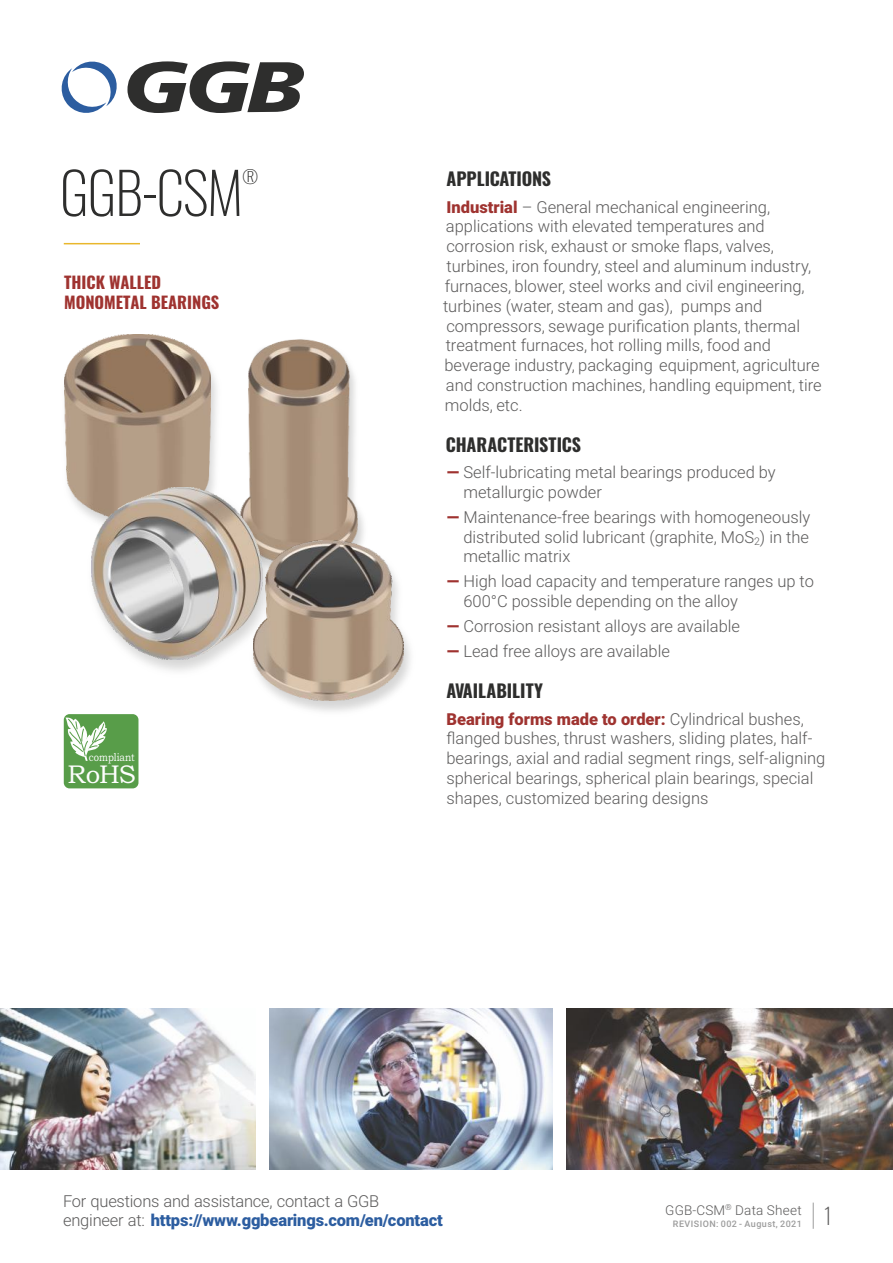
<style>
.page{position:relative;width:893px;height:1263px;background:#fff}
.page>*{position:absolute;margin:0;border:0;box-sizing:border-box;transform-origin:0 0}
.t1{font:200 57px "Oswald";letter-spacing:-.025em;color:#2e2e2d}
.t2{font:25.65px "Bookman Old Style";color:#fefefe}
.t3{font:200 22.5px "Oswald";color:#5c5b5b}
.t4{font:700 18px "Oswald";color:#2e2e2d}
.t5{font:200 18px "Oswald";color:#2e2e2d}
.t6{font:300 16.5px/19.8px "Roboto";color:#5c5b5b}
.t7{font:700 16.5px/19.5px "Oswald";color:#9f3330}
.t8{font:300 13.5px "Roboto";letter-spacing:.02em;color:#5c5b5b}
.t9{font:11.25px "Bookman Old Style";color:#fefefe;scale:.84 1}
.t10{font:500 9px "Roboto";letter-spacing:.05em;color:#9c9c9c}
.t11{font:300 8.25px "Roboto";color:#5c5b5b}
.s1{font-weight:900;color:#9f3330}
.s2{font-weight:900;color:#2c5da0}
</style>
<div class="page">
<img style="left:0;top:1008px;width:256px;height:161px">
<img style="left:269px;top:1008px;width:284px;height:161px">
<img style="left:566px;top:1008px;width:327px;height:161px">
<svg style="left:813px;top:1202px;width:1px;height:27px"></svg>
<svg style="left:61px;top:61px;width:56px;height:52px"></svg>
<svg style="left:127px;top:61px;width:177px;height:52px"></svg>
<img style="left:248px;top:339px;width:109px;height:195px">
<img style="left:118px;top:334px;width:99px;height:144px">
<img style="left:64px;top:335px;width:147px;height:173px">
<img style="left:284px;top:534px;width:126px;height:178px">
<img style="left:265px;top:541px;width:139px;height:160px">
<img style="left:79px;top:478px;width:205px;height:207px">
<img style="left:92px;top:487px;width:170px;height:172px">
<hr style="left:64px;top:243px;width:76px;height:1px;background:#e9b72c">
<div style="left:64px;top:714px;width:74px;height:74px;background:#589d49;border-radius:6px"></div>
<svg style="left:63px;top:717px;width:44px;height:44px"></svg>
<p class="t5" style="left:243px;top:164px;width:17px">®</p>
<h1 class="t1" style="left:60px;top:154px;width:185px">GGB-CSM</h1>
<p class="t4" style="left:446px;top:166px;width:106px">APPLICATIONS</p>
<p class="t6" style="left:443px;top:199px;width:380px"><span class="s1">Industrial</span> – General mechanical engineering, applications with elevated temperatures and corrosion risk, exhaust or smoke flaps, valves, turbines, iron foundry, steel and aluminum industry, furnaces, blower, steel works and civil engineering, turbines (water, steam and gas), pumps and compressors, sewage purification plants, thermal treatment furnaces, hot rolling mills, food and beverage industry, packaging equipment, agriculture and construction machines, handling equipment, tire molds, etc.</p>
<p class="t4" style="left:446px;top:433px;width:137px">CHARACTERISTICS</p>
<p class="t6" style="left:463px;top:464px;width:314px;text-indent:-17px"><span class="s1">—</span> Self-lubricating metal bearings produced by metallurgic powder</p>
<p class="t6" style="left:463px;top:509px;width:348px;text-align:justify;text-indent:-17px"><span class="s1">—</span> Maintenance-free bearings with homogeneously distributed solid lubricant (graphite, MoS<sub>2</sub>) in the metallic matrix</p>
<p class="t6" style="left:463px;top:573px;width:352px;text-indent:-17px"><span class="s1">—</span> High load capacity and temperature ranges up to<br>600°C possible depending on the alloy</p>
<p class="t6" style="left:447px;top:618px;width:295px"><span class="s1">—</span> Corrosion resistant alloys are available</p>
<p class="t6" style="left:447px;top:642px;width:225px"><span class="s1">—</span> Lead free alloys are available</p>
<p class="t4" style="left:446px;top:678px;width:98px">AVAILABILITY</p>
<p class="t6" style="left:446px;top:711px;width:380px"><span class="s1">Bearing forms made to order:</span> Cylindrical bushes, flanged bushes, thrust washers, sliding plates, half&shy;bearings, axial and radial segment rings, self-aligning spherical bearings, spherical plain bearings, special shapes, customized bearing designs</p>
<p class="t7" style="left:64px;top:273px;width:157px">THICK WALLED<br>MONOMETAL BEARINGS</p>
<p class="t9" style="left:89px;top:752px;width:56px">compliant</p>
<h2 class="t2" style="left:67px;top:765px;width:70px">RoHS</h2>
<p class="t6" style="left:63px;top:1193px;width:381px">For questions and assistance, contact a GGB engineer at: <span class="s2">https://www.ggbearings.com/en/contact</span></p>
<p class="t11" style="left:725px;top:1204px;width:8px">®</p>
<p class="t8" style="left:665px;top:1204px;width:138px">GGB-CSM Data Sheet</p>
<p class="t10" style="left:673px;top:1220px;width:130px">REVISION: 002 - August, 2021</p>
<h3 class="t3" style="left:823px;top:1200px;width:11px">1</h3>
</div>
